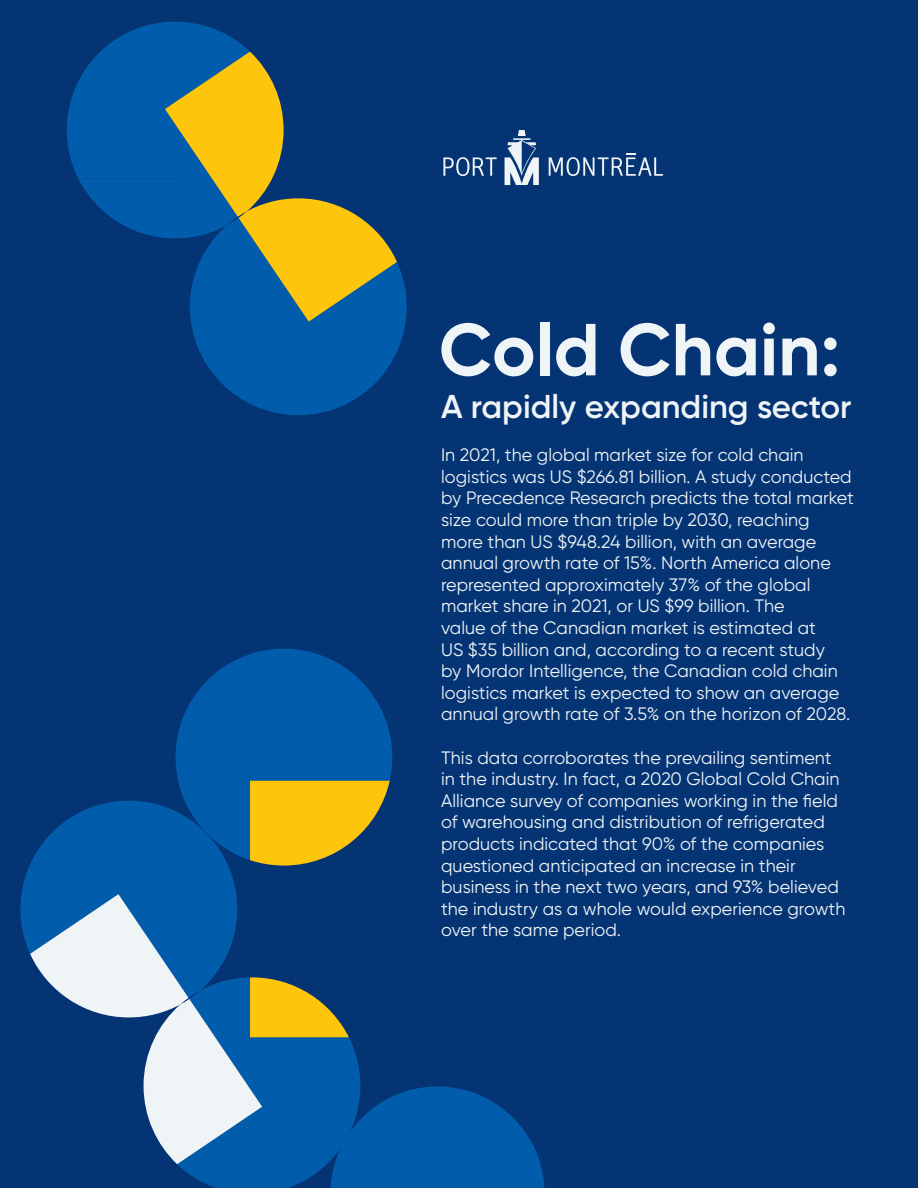
<style>
.page{position:relative;width:918px;height:1188px;background:#053474}
.page>*{position:absolute;margin:0;border:0;box-sizing:border-box;transform-origin:0 0}
.t1{font:700 73.5px "Gilroy";color:#eff5f7}
.t2{font:600 33px "Gilroy";color:#eff5f7}
.t3{font:18px/21.6px "Gilroy";color:#eff5f7}
</style>
<div class="page">
<svg style="left:67px;top:22px;width:340px;height:393px"></svg>
<svg style="left:175px;top:649px;width:217px;height:132px;fill:#015dab"></svg>
<svg style="left:20px;top:781px;width:525px;height:407px"></svg>
<svg style="left:549px;top:154px;width:114px;height:22px"></svg>
<svg style="left:443px;top:157px;width:54px;height:19px"></svg>
<svg style="left:505px;top:130px;width:34px;height:55px"></svg>
<h1 class="t1" style="left:439px;top:304px;width:403px">Cold Chain:</h1>
<h2 class="t2" style="left:441px;top:386px;width:412px">A rapidly expanding sector</h2>
<p class="t3" style="left:441px;top:444px;width:414px">In 2021, the global market size for cold chain logistics was US $266.81 billion. A study conducted by Precedence Research predicts the total market size could more than triple by 2030, reaching more than US $948.24 billion, with an average annual growth rate of 15%. North America alone represented approximately 37% of the global market share in 2021, or US $99 billion. The<br>value of the Canadian market is estimated at<br>US $35 billion and, according to a recent study<br>by Mordor Intelligence, the Canadian cold chain logistics market is expected to show an average annual growth rate of 3.5% on the horizon of 2028.</p>
<p class="t3" style="left:441px;top:746px;width:406px">This data corroborates the prevailing sentiment in the industry. In fact, a 2020 Global Cold Chain Alliance survey of companies working in the field of warehousing and distribution of refrigerated products indicated that 90% of the companies questioned anticipated an increase in their business in the next two years, and 93% believed the industry as a whole would experience growth over the same period.</p>
</div>
